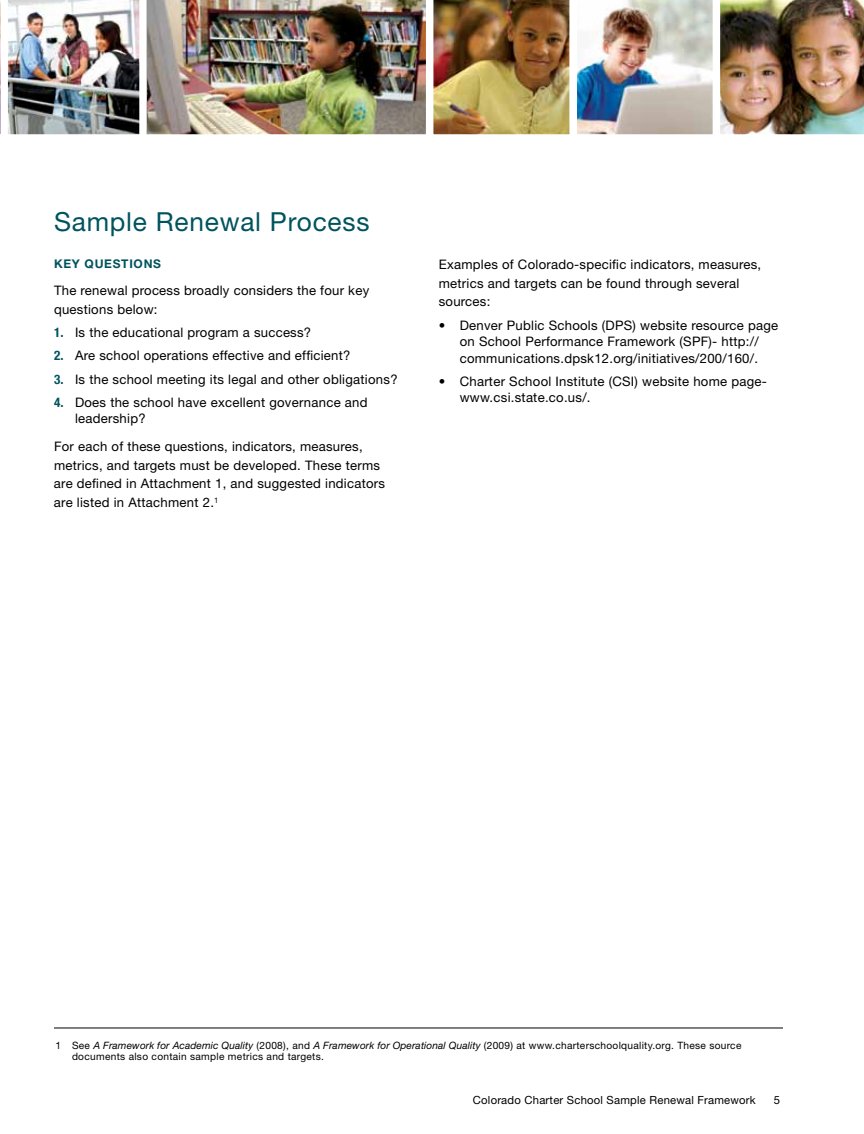
<style>
.page{position:relative;width:864px;height:1134px;background:#fff}
.page>*{position:absolute;margin:0;border:0;box-sizing:border-box;transform-origin:0 0}
.t1{font:26.25px "Helvetica Neue";letter-spacing:.03em;color:#00535e}
.t2{font:13.2px/18.8px "Helvetica Neue";letter-spacing:.02em;color:#000}
.t3{font:700 12px "Helvetica Neue";color:#00535e}
.t4{font:11.25px "Helvetica Neue";letter-spacing:.02em;color:#000}
.t5{font:10.2px/11.2px "Helvetica Neue";letter-spacing:.03em;color:#000}
.s1{font-weight:700;font-stretch:condensed;color:#00535e}
.s2{font-style:italic}
</style>
<div class="page">
<img style="left:0;top:0;width:139px;height:135px">
<img style="left:139px;top:0;width:287px;height:135px">
<img style="left:433px;top:0;width:431px;height:135px">
<hr style="left:54px;top:1028px;width:729px;height:1px;background:#000">
<h1 class="t1" style="left:54px;top:206px;width:317px">Sample Renewal Process</h1>
<p class="t3" style="left:54px;top:256px;width:109px">KEY QUESTIONS</p>
<p class="t2" style="left:54px;top:281px;width:317px">The renewal process broadly considers the four key questions below:</p>
<p class="t2" style="left:54px;top:323px;width:259px"><span class="s1">1.</span> Is the educational program a success?</p>
<p class="t2" style="left:54px;top:346px;width:298px"><span class="s1">2.</span> Are school operations effective and efficient?</p>
<p class="t2" style="left:54px;top:369px;width:345px"><span class="s1">3.</span> Is the school meeting its legal and other obligations?</p>
<p class="t2" style="left:75px;top:394px;width:294px;line-height:16.5px;text-indent:-21px"><span class="s1">4.</span> Does the school have excellent governance and leadership?</p>
<p class="t2" style="left:54px;top:437px;width:333px">For each of these questions, indicators, measures, metrics, and targets must be developed. These terms are defined in Attachment 1, and suggested indicators are listed in Attachment 2.<sup>1</sup></p>
<p class="t2" style="left:439px;top:255px;width:324px">Examples of Colorado-specific indicators, measures, metrics and targets can be found through several sources:</p>
<p class="t2" style="left:439px;top:316px;width:341px;line-height:16.5px;text-align:center">• Denver Public Schools (DPS) website resource page on School Performance Framework (SPF)- http:// communications.dpsk12.org/initiatives/200/160/.</p>
<p class="t2" style="left:460px;top:373px;width:309px;line-height:16.5px;text-indent:-21px">• Charter School I nstitute (CSI) website home page&shy;www.csi.state.co.us/.</p>
<p class="t5" style="left:72px;top:1040px;width:671px;text-indent:-17px">1 See <span class="s2">A Framework for Academic Quality</span> (2008), and <span class="s2">A Framework for Operational Quality</span> (2009) at www.charterschoolquality.org. These source documents also contain sample metrics and targets.</p>
<p class="t4" style="left:473px;top:1094px;width:284px">Colorado Charter School Sample Renewal Framework</p>
<p class="t4" style="left:774px;top:1094px;width:8px">5</p>
</div>
